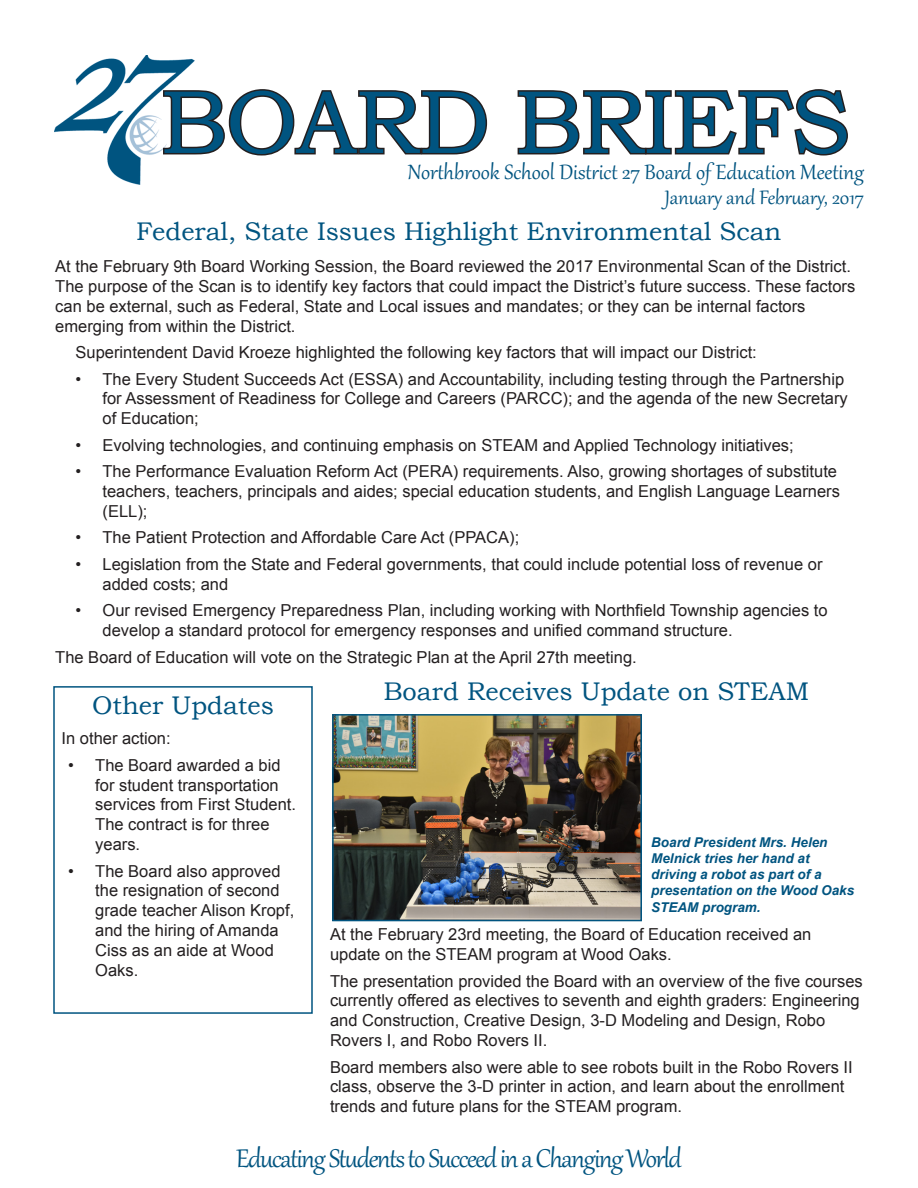
<style>
.page{position:relative;width:918px;height:1188px;background:#fff}
.page>*{position:absolute;margin:0;border:0;box-sizing:border-box;transform-origin:0 0}
.t1{font:90px "Bookman Old Style";letter-spacing:-.02em;color:#005480}
.t2{font:31.5px "Gabriola";letter-spacing:-.04em;color:#005480}
.t3{font:25.5px "Bookman Old Style";color:#005480}
.t4{font:25.5px "Gabriola";color:#005480}
.t5{font:24px "Gabriola";color:#005480}
.t6{font:16.5px/19.8px "Arial";color:#231f20}
.t7{font:italic 700 13.5px/16.2px "Arial";color:#005480}
</style>
<div class="page">
<img style="left:54px;top:56px;width:141px;height:129px">
<svg style="left:162px;top:88px;width:326px;height:69px"></svg>
<svg style="left:517px;top:89px;width:331px;height:67px"></svg>
<img style="left:335px;top:717px;width:304px;height:201px">
<div style="left:332px;top:714px;width:310px;height:207px;border:2px solid #005480"></div>
<p class="t1" style="left:161px;top:71px;width:691px">BOARD BRIEFS</p>
<p class="t4" style="left:408px;top:156px;width:458px">Northbrook School District 27 Board of Education Meeting</p>
<p class="t5" style="left:665px;top:182px;width:201px">January and February, 2017</p>
<p class="t3" style="left:136px;top:217px;width:647px">Federal, State Issues Highlight Environmental Scan</p>
<p class="t6" style="left:55px;top:257px;width:802px">At the February 9th Board Working Session, the Board reviewed the 2017 Environmental Scan of the District.<br>The purpose of the Scan is to identify key factors that could impact the District’s future success. These factors can be external, such as Federal, State and Local issues and mandates; or they can be internal factors emerging from within the District.</p>
<p class="t6" style="left:76px;top:343px;width:683px">Superintendent David Kroeze highlighted the following key factors that will impact our District:</p>
<p class="t6" style="left:103px;top:369px;width:747px;text-indent:-27px">• The Every Student Succeeds Act (ESSA) and Accountability, including testing through the Partnership for Assessment of Readiness for College and Careers (PARCC); and the agenda of the new Secretary of Education;</p>
<p class="t6" style="left:76px;top:435px;width:720px">• Evolving technologies, and continuing emphasis on STEAM and Applied Technology initiatives;</p>
<p class="t6" style="left:103px;top:462px;width:739px;text-indent:-27px">• The Performance Evaluation Reform Act (PERA) requirements. Also, growing shortages of substitute teachers, teachers, principals and aides; special education students, and English Language Learners (ELL);</p>
<p class="t6" style="left:76px;top:528px;width:445px">• The Patient Protection and Affordable Care Act (PPACA);</p>
<p class="t6" style="left:103px;top:554px;width:721px;text-indent:-27px">• Legislation from the State and Federal governments, that could include potential loss of revenue or added costs; and</p>
<p class="t6" style="left:103px;top:601px;width:727px;text-indent:-27px">• Our revised Emergency Preparedness Plan, including working with Northfield Township agencies to develop a standard protocol for emergency responses and unified command structure.</p>
<p class="t6" style="left:55px;top:647px;width:583px">The Board of Education will vote on the Strategic Plan at the April 27th meeting.</p>
<p class="t3" style="left:92px;top:691px;width:184px">Other Updates</p>
<p class="t6" style="left:62px;top:729px;width:111px">In other action:</p>
<p class="t6" style="left:95px;top:755px;width:202px;text-indent:-27px">• The Board awarded a bid for student transportation services from First Student.<br>The contract is for three years.</p>
<p class="t6" style="left:95px;top:861px;width:201px;text-indent:-27px">• The Board also approved the resignation of second grade teacher Alison Kropf, and the hiring of Amanda<br>Ciss as an aide at Wood<br>Oaks.</p>
<p class="t3" style="left:384px;top:677px;width:427px">Board Receives Update on STEAM</p>
<p class="t7" style="left:651px;top:834px;width:205px">Board President Mrs. Helen<br>Melnick tries her hand at driving a robot as part of a presentation on the Wood Oaks<br>STEAM program.</p>
<p class="t6" style="left:330px;top:925px;width:483px">At the February 23rd meeting, the Board of Education received an update on the STEAM program at Wood Oaks.</p>
<p class="t6" style="left:330px;top:971px;width:534px">The presentation provided the Board with an overview of the five courses currently offered as electives to seventh and eighth graders: Engineering and Construction, Creative Design, 3-D Modeling and Design, Robo Rovers I, and Robo Rovers II.</p>
<p class="t6" style="left:330px;top:1057px;width:524px">Board members also were able to see robots built in the Robo Rovers II class, observe the 3-D printer in action, and learn about the enrollment trends and future plans for the STEAM program.</p>
<p class="t2" style="left:236px;top:1138px;width:447px">Educating Students to Succeed in a Changing World</p>
</div>
